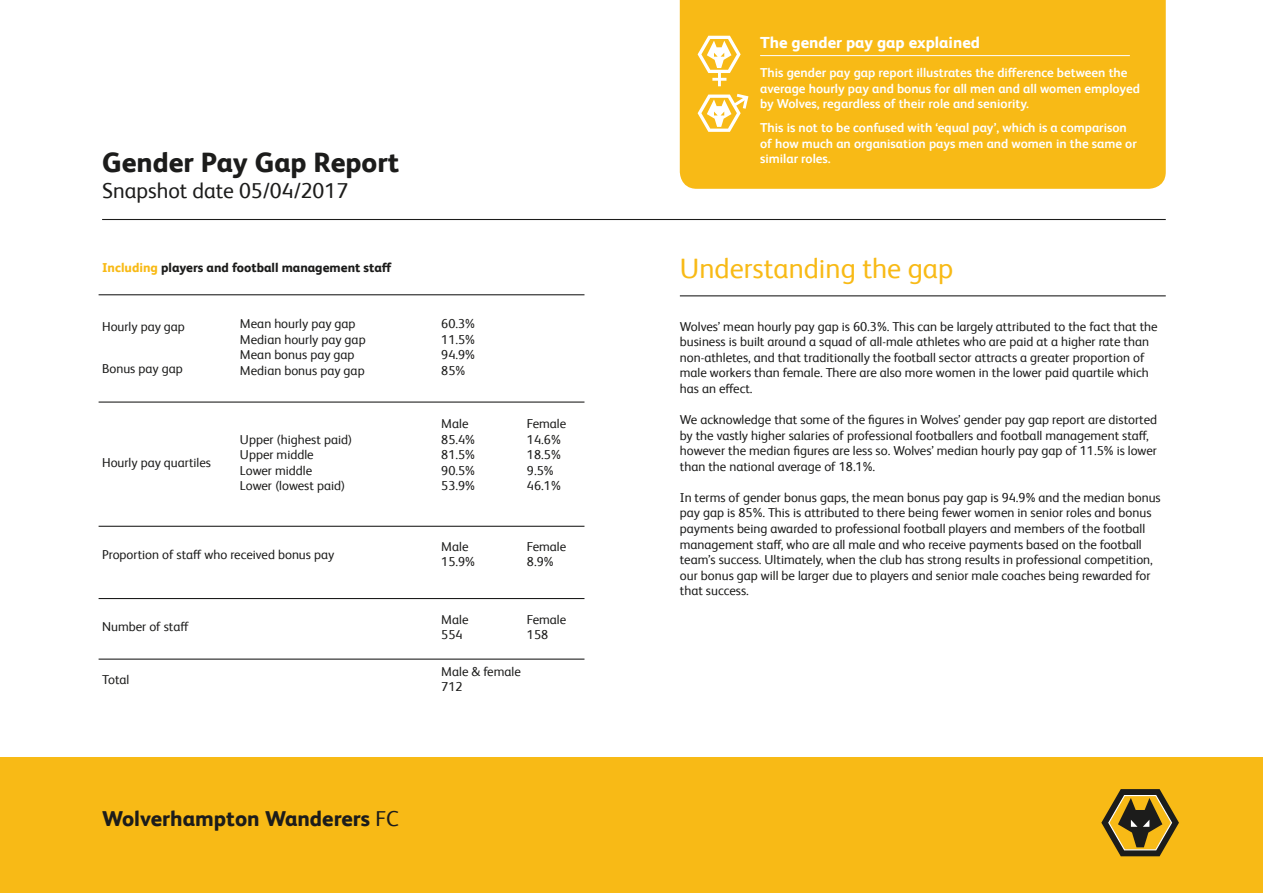
<style>
.page{position:relative;width:1263px;height:893px;background:#fff}
.page>*{position:absolute;margin:0;border:0;box-sizing:border-box;transform-origin:0 0}
.t1{font:28.05px "FS Albert Pro";color:#f8ba16}
.t2{font:800 28.05px "FS Albert Pro";color:#1c1c1b}
.t3{font:800 21.6px "FS Albert Pro";color:#1c1c1b}
.t4{font:21.6px "FS Albert Pro";color:#1c1c1b}
.t5{font:800 16.05px "FS Albert Pro";color:#fff}
.t6{font:12.9px/15.6px "FS Albert Pro";color:#1c1c1b}
.t7{font:700 12.9px/15.6px "FS Albert Pro";color:#fff}
.t8{font:800 12.9px "FS Albert Pro";color:#1c1c1b}
.s1{color:#f8ba16}
.s2{font-weight:400}
</style>
<div class="page">
<hr style="left:680px;top:295px;width:486px;height:1px;background:#1c1c1b">
<hr style="left:99px;top:294px;width:485px;height:1px;background:#1c1c1b">
<hr style="left:99px;top:401px;width:485px;height:2px;background:#1c1c1b">
<hr style="left:99px;top:526px;width:485px;height:1px;background:#1c1c1b">
<hr style="left:99px;top:598px;width:485px;height:1px;background:#1c1c1b">
<hr style="left:99px;top:659px;width:485px;height:1px;background:#1c1c1b">
<div style="left:0;top:757px;width:1263px;height:136px;background:#f8ba16"></div>
<div style="left:680px;top:0;width:486px;height:189px;background:#f8ba16"></div>
<svg style="left:1101px;top:789px;width:78px;height:67px"></svg>
<hr style="left:102px;top:219px;width:1064px;height:1px;background:#1c1c1b">
<hr style="left:760px;top:55px;width:370px;height:1px;background:#fff">
<svg style="left:698px;top:92px;width:52px;height:40px"></svg>
<hr style="left:718px;top:72px;width:3px;height:14px;background:#fff">
<hr style="left:712px;top:78px;width:14px;height:3px;background:#fff">
<svg style="left:698px;top:36px;width:43px;height:37px"></svg>
<p class="t5" style="left:760px;top:30px;width:221px">The gender pay gap explained</p>
<p class="t7" style="left:760px;top:64px;width:381px">This gender pay gap report illustrates the difference between the average hourly pay and bonus for all men and all women employed by Wolves, regardless of their role and seniority.</p>
<p class="t7" style="left:760px;top:119px;width:378px">This is not to be confused with ‘equal pay’, which is a comparison of how much an organisation pays men and women in the same or</p>
<p class="t2" style="left:102px;top:141px;width:299px">Gender Pay Gap Report</p>
<p class="t7" style="left:760px;top:150px;width:72px">similar roles.</p>
<p class="t4" style="left:102px;top:175px;width:248px">Snapshot date 05/04/2017</p>
<p class="t8" style="left:102px;top:258px;width:291px"><span class="s1">Including</span> players and football management staff</p>
<p class="t6" style="left:102px;top:317px;width:84px">Hourly pay gap</p>
<p class="t6" style="left:102px;top:360px;width:82px">Bonus pay gap</p>
<p class="t6" style="left:102px;top:454px;width:110px">Hourly pay quartiles</p>
<p class="t6" style="left:240px;top:315px;width:117px">Mean hourly pay gap</p>
<p class="t6" style="left:240px;top:331px;width:127px">Median hourly pay gap</p>
<p class="t6" style="left:240px;top:346px;width:116px">Mean bonus pay gap</p>
<p class="t6" style="left:240px;top:362px;width:126px">Median bonus pay gap</p>
<p class="t6" style="left:240px;top:430px;width:114px">Upper (highest paid)</p>
<p class="t6" style="left:240px;top:446px;width:75px">Upper middle</p>
<p class="t6" style="left:240px;top:461px;width:74px">Lower middle</p>
<p class="t6" style="left:240px;top:477px;width:107px">Lower (lowest paid)</p>
<p class="t6" style="left:102px;top:545px;width:234px">Proportion of staff who received bonus pay</p>
<p class="t6" style="left:102px;top:618px;width:88px">Number of staff</p>
<p class="t6" style="left:102px;top:670px;width:29px">Total</p>
<p class="t6" style="left:441px;top:315px;width:35px">60.3%</p>
<p class="t6" style="left:441px;top:331px;width:35px">11.5%</p>
<p class="t6" style="left:441px;top:346px;width:35px">94.9%</p>
<p class="t6" style="left:441px;top:362px;width:26px">85%</p>
<p class="t6" style="left:441px;top:415px;width:29px">Male</p>
<p class="t6" style="left:441px;top:431px;width:35px">85.4%</p>
<p class="t6" style="left:441px;top:446px;width:35px">81.5%</p>
<p class="t6" style="left:441px;top:462px;width:35px">90.5%</p>
<p class="t6" style="left:441px;top:477px;width:35px">53.9%</p>
<p class="t6" style="left:441px;top:538px;width:29px">Male</p>
<p class="t6" style="left:441px;top:553px;width:35px">15.9%</p>
<p class="t6" style="left:527px;top:415px;width:41px">Female</p>
<p class="t6" style="left:527px;top:431px;width:35px">14.6%</p>
<p class="t6" style="left:527px;top:446px;width:35px">18.5%</p>
<p class="t6" style="left:527px;top:462px;width:28px">9.5%</p>
<p class="t6" style="left:527px;top:477px;width:35px">46.1%</p>
<p class="t6" style="left:527px;top:538px;width:41px">Female</p>
<p class="t6" style="left:527px;top:553px;width:28px">8.9%</p>
<p class="t6" style="left:441px;top:610px;width:29px">Male</p>
<p class="t6" style="left:441px;top:626px;width:23px">554</p>
<p class="t6" style="left:441px;top:663px;width:81px">Male &amp; female</p>
<p class="t6" style="left:441px;top:678px;width:23px">712</p>
<p class="t6" style="left:527px;top:610px;width:41px">Female</p>
<p class="t6" style="left:527px;top:626px;width:23px">158</p>
<p class="t3" style="left:102px;top:802px;width:298px">Wolverhampton Wanderers <span class="s2">FC</span></p>
<p class="t1" style="left:680px;top:249px;width:275px">Understanding the gap</p>
<p class="t6" style="left:680px;top:318px;width:479px">Wolves’ mean hourly pay gap is 60.3%. This can be largely attributed to the fact that the business is built around a squad of all-male athletes who are paid at a higher rate than non-athletes, and that traditionally the football sector attracts a greater proportion of male workers than female. There are also more women in the lower paid quartile which has an effect.</p>
<p class="t6" style="left:680px;top:411px;width:479px">We acknowledge that some of the figures in Wolves’ gender pay gap report are distorted by the vastly higher salaries of professional footballers and football management staff, however the median figures are less so. Wolves’ median hourly pay gap of 11.5% is lower than the national average of 18.1%.</p>
<p class="t6" style="left:680px;top:489px;width:482px">In terms of gender bonus gaps, the mean bonus pay gap is 94.9% and the median bonus pay gap is 85%. This is attributed to there being fewer women in senior roles and bonus payments being awarded to professional football players and members of the football management staff, who are all male and who receive payments based on the football team’s success. Ultimately, when the club has strong results in professional competition, our bonus gap will be larger due to players and senior male coaches being rewarded for that success.</p>
</div>
